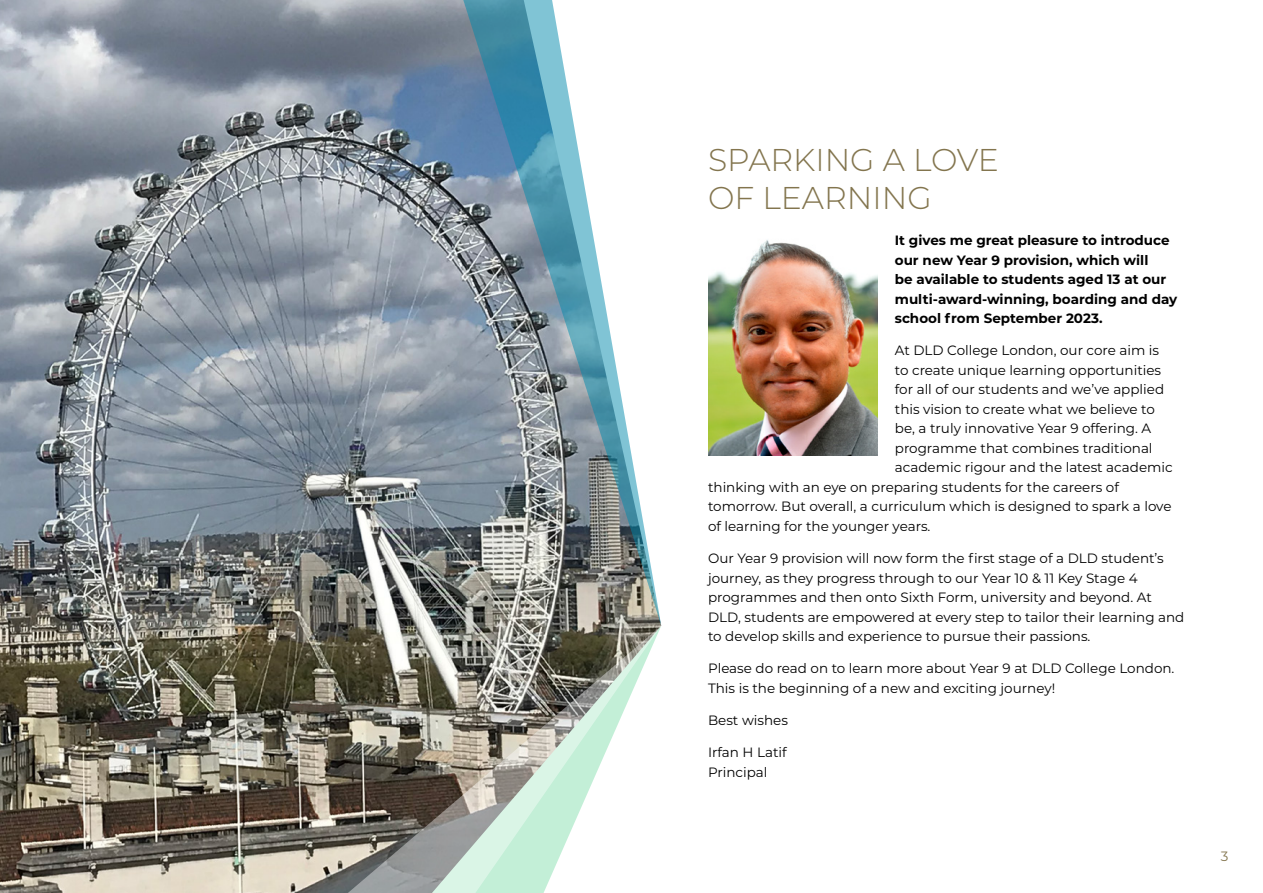
<style>
.page{position:relative;width:1263px;height:893px;background:#fff}
.page>*{position:absolute;margin:0;border:0;box-sizing:border-box;transform-origin:0 0}
.Heading{font:300 31.5px/37.8px "Montserrat";color:#83754e}
.Bodycopy{font:13.5px/19.5px "Montserrat";color:#000}
.Bodycopy-2{font:700 13.5px/19.5px "Montserrat";color:#000}
.t1{font:13.5px "Montserrat";color:#83754e}
</style>
<div class="page">
<img style="left:708px;top:240px;width:170px;height:215px">
<img style="left:0;top:0;width:459px;height:893px">
<svg style="left:459px;top:0;width:202px;height:626px"></svg>
<svg style="left:333px;top:626px;width:328px;height:267px"></svg>
<p class="Heading" style="left:708px;top:140px;width:292px">SPARKING A LOVE<br>OF LEARNING</p>
<p class="Bodycopy-2" style="left:895px;top:230px;width:284px">It gives me great pleasure to introduce our new Year 9 provision, which will<br>be available to students aged 13 at our multi-award-winning, boarding and day school from September 2023.</p>
<p class="Bodycopy" style="left:895px;top:340px;width:266px">At DLD College London, our core aim is</p>
<p class="Bodycopy" style="left:895px;top:360px;width:268px">to create unique learning opportunities</p>
<p class="Bodycopy" style="left:895px;top:379px;width:271px">for all of our students and we’ve applied</p>
<p class="Bodycopy" style="left:895px;top:399px;width:262px">this vision to create what we believe to</p>
<p class="Bodycopy" style="left:895px;top:418px;width:258px">be, a truly innovative Year 9 offering. A</p>
<p class="Bodycopy" style="left:895px;top:438px;width:259px">programme that combines traditional</p>
<p class="Bodycopy" style="left:895px;top:457px;width:279px">academic rigour and the latest academic</p>
<p class="Bodycopy" style="left:708px;top:477px;width:412px">thinking with an eye on preparing students for the careers of</p>
<p class="Bodycopy" style="left:708px;top:496px;width:465px">tomorrow. But overall, a curriculum which is designed to spark a love</p>
<p class="Bodycopy" style="left:708px;top:516px;width:224px">of learning for the younger years.</p>
<p class="Bodycopy" style="left:708px;top:548px;width:478px">Our Year 9 provision will now form the first stage of a DLD student’s journey, as they progress through to our Year 10 &amp; 11 Key Stage 4 programmes and then onto Sixth Form, university and beyond. At DLD, students are empowered at every step to tailor their learning and to develop skills and experience to pursue their passions.</p>
<p class="Bodycopy" style="left:708px;top:658px;width:468px">Please do read on to learn more about Year 9 at DLD College London.<br>This is the beginning of a new and exciting journey!</p>
<p class="Bodycopy" style="left:708px;top:710px;width:81px">Best wishes</p>
<p class="Bodycopy" style="left:708px;top:742px;width:80px">Irfan H Latif<br>Principal</p>
<p class="t1" style="left:1221px;top:847px;width:9px">3</p>
</div>
